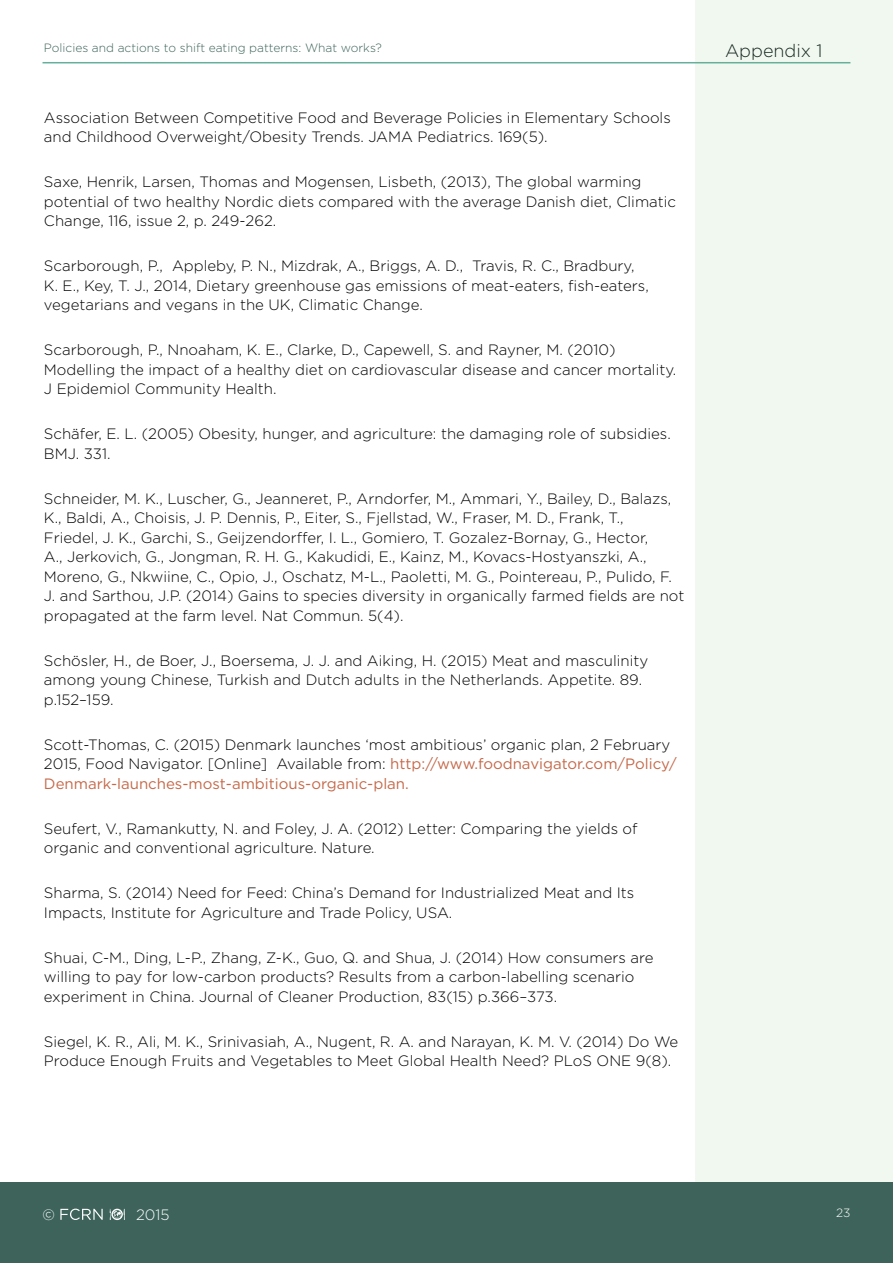
<style>
.page{position:relative;width:893px;height:1263px;background:#fff}
.page>*{position:absolute;margin:0;border:0;box-sizing:border-box;transform-origin:0 0}
.t1{font:300 18px "Gotham";color:#182923}
.t2{font:300 15px/19.5px "Gotham";color:#000}
.t3{font:300 15px "Gotham";color:#fff}
.t4{font:300 12px "Gotham";color:#3d635a}
.t5{font:300 12px "Gotham";color:#fff}
.s1{font-weight:400;color:#c56949}
</style>
<div class="page">
<div style="left:695px;top:0;width:198px;height:1263px;background:#f1f8f0"></div>
<div style="left:0;top:1182px;width:893px;height:81px;background:#3d635a"></div>
<svg style="left:110px;top:1208px;width:15px;height:12px"></svg>
<svg style="left:60px;top:1208px;width:43px;height:12px"></svg>
<hr style="left:43px;top:62px;width:807px;height:1px;background:#66af9b">
<p class="t4" style="left:44px;top:40px;width:340px">Policies and actions to shift eating patterns: What works?</p>
<p class="t1" style="left:725px;top:39px;width:99px">Appendix 1</p>
<p class="t2" style="left:44px;top:107px;width:628px">Association Between Competitive Food and Beverage Policies in Elementary Schools and Childhood Overweight/Obesity Trends. JAMA Pediatrics. 169(5).</p>
<p class="t2" style="left:44px;top:172px;width:634px">Saxe, Henrik, Larsen, Thomas and Mogensen, Lisbeth, (2013), The global warming potential of two healthy Nordic diets compared with the average Danish diet, Climatic<br>Change, 116, issue 2, p. 249-262.</p>
<p class="t2" style="left:44px;top:256px;width:606px">Scarborough, P., Appleby, P. N., Mizdrak, A., Briggs, A. D., Travis, R. C., Bradbury,<br>K. E., Key, T. J., 2014, Dietary greenhouse gas emissions of meat-eaters, fish-eaters, vegetarians and vegans in the UK, Climatic Change.</p>
<p class="t2" style="left:44px;top:340px;width:634px">Scarborough, P., Nnoaham, K. E., Clarke, D., Capewell, S. and Rayner, M. (2010)<br>Modelling the impact of a healthy diet on cardiovascular disease and cancer mortality.<br>J Epidemiol Community Health.</p>
<p class="t2" style="left:44px;top:424px;width:628px">Schäfer, E. L. (2005) Obesity, hunger, and agriculture: the damaging role of subsidies.<br>BMJ. 331.</p>
<p class="t2" style="left:44px;top:488px;width:642px">Schneider, M. K., Luscher, G., Jeanneret, P., Arndorfer, M., Ammari, Y., Bailey, D., Balazs, K., Baldi, A., Choisis, J. P. Dennis, P., Eiter, S., Fjellstad, W., Fraser, M. D., Frank, T.,<br>Friedel, J. K., Garchi, S., Geijzendorffer, I. L., Gomiero, T. Gozalez-Bornay, G., Hector,<br>A., Jerkovich, G., Jongman, R. H. G., Kakudidi, E., Kainz, M., Kovacs-Hostyanszki, A., Moreno, G., Nkwiine, C., Opio, J., Oschatz, M-L., Paoletti, M. G., Pointereau, P., Pulido, F.<br>J. and Sarthou, J.P. (2014) Gains to species diversity in organically farmed fields are not propagated at the farm level. Nat Commun. 5(4).</p>
<p class="t2" style="left:44px;top:650px;width:606px">Schösler, H., de Boer, J., Boersema, J. J. and Aiking, H. (2015) Meat and masculinity among young Chinese, Turkish and Dutch adults in the Netherlands. Appetite. 89. p.152–159.</p>
<p class="t2" style="left:44px;top:734px;width:634px">Scott-Thomas, C. (2015) Denmark launches ‘most ambitious’ organic plan, 2 February<br>2015, Food Navigator. [Online] Available from: <span class="s1">http://www.foodnavigator.com/Policy/<br>Denmark-launches-most-ambitious-organic-plan.</span></p>
<p class="t2" style="left:44px;top:818px;width:595px">Seufert, V., Ramankutty, N. and Foley, J. A. (2012) Letter: Comparing the yields of organic and conventional agriculture. Nature.</p>
<p class="t2" style="left:44px;top:883px;width:592px">Sharma, S. (2014) Need for Feed: China’s Demand for Industrialized Meat and Its<br>Impacts, Institute for Agriculture and Trade Policy, USA.</p>
<p class="t2" style="left:44px;top:947px;width:611px">Shuai, C-M., Ding, L-P., Zhang, Z-K., Guo, Q. and Shua, J. (2014) How consumers are willing to pay for low-carbon products? Results from a carbon-labelling scenario experiment in China. Journal of Cleaner Production, 83(15) p.366–373.</p>
<p class="t2" style="left:44px;top:1031px;width:636px">Siegel, K. R., Ali, M. K., Srinivasiah, A., Nugent, R. A. and Narayan, K. M. V. (2014) Do We<br>Produce Enough Fruits and Vegetables to Meet Global Health Need? PLoS ONE 9(8).</p>
<p class="t3" style="left:43px;top:1205px;width:14px">©</p>
<p class="t3" style="left:136px;top:1205px;width:35px">2015</p>
<p class="t5" style="left:836px;top:1205px;width:16px">23</p>
</div>
